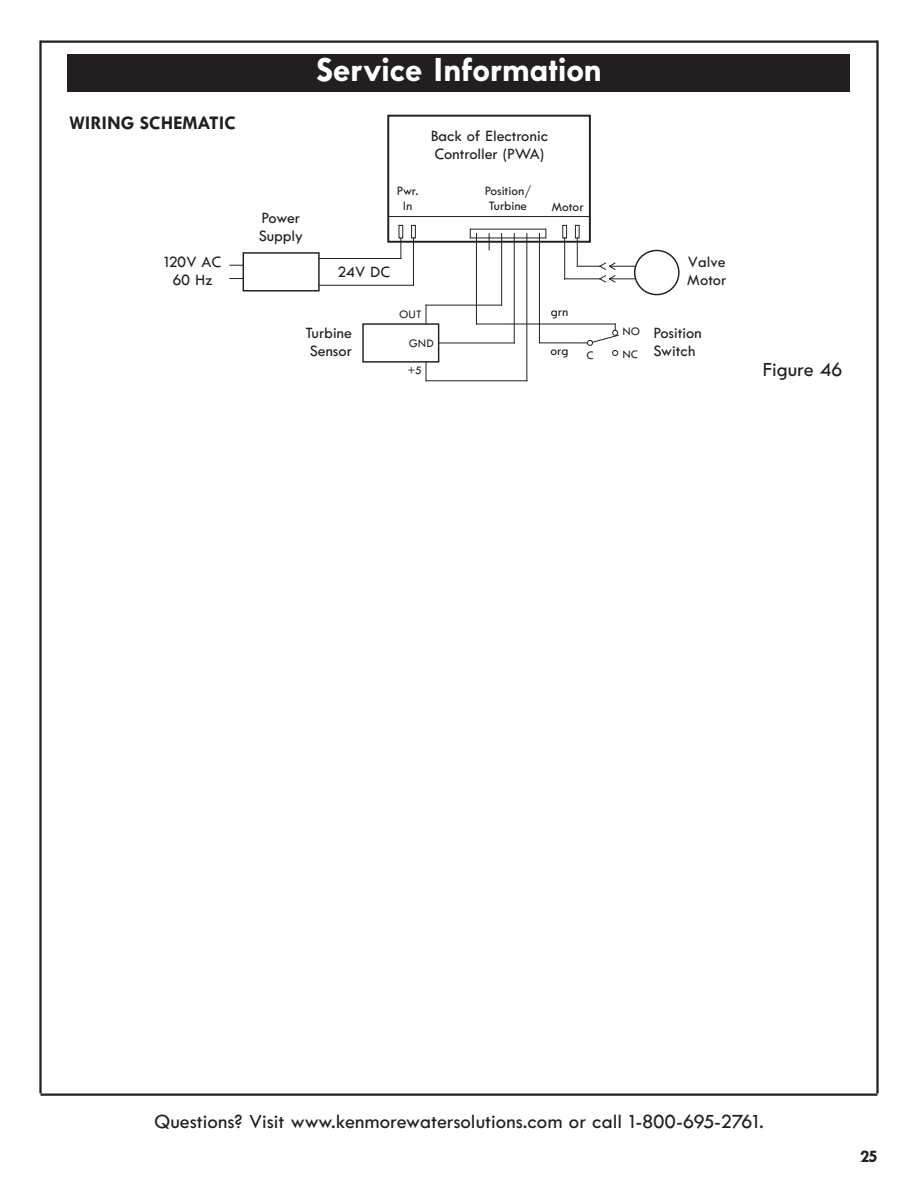
<style>
.page{position:relative;width:918px;height:1188px;background:#fff}
.page>*{position:absolute;margin:0;border:0;box-sizing:border-box;transform-origin:0 0}
.t1{font:36px "Tw Cen MT Boldfor Kenmore";color:#fff}
.t2{font:21px "Tw Cen MT Mediumfor Kenmore";color:#231f20}
.t3{font:19.5px "Tw Cen MT Boldfor Kenmore";color:#231f20}
.t4{font:18px "Tw Cen MT Boldfor Kenmore";color:#231f20}
.t5{font:16.5px/18px "Tw Cen MT Mediumfor Kenmore";color:#231f20}
.t6{font:13.5px/15px "Tw Cen MT Mediumfor Kenmore";color:#231f20;text-align:center}
.t7{font:12px "Tw Cen MT Mediumfor Kenmore";color:#231f20}
</style>
<div class="page">
<div style="left:575px;top:225px;width:5px;height:13px;border:1px solid #231f20"></div>
<div style="left:562px;top:225px;width:5px;height:13px;border:1px solid #231f20"></div>
<div style="left:411px;top:225px;width:5px;height:13px;border:1px solid #231f20"></div>
<div style="left:399px;top:225px;width:4px;height:13px;border:1px solid #231f20"></div>
<hr style="left:413px;top:238px;width:1px;height:47px;background:#231f20">
<hr style="left:319px;top:285px;width:94px;height:1px;background:#231f20">
<svg style="left:400px;top:238px;width:1px;height:20px"></svg>
<hr style="left:388px;top:216px;width:202px;height:1px;background:#231f20">
<div style="left:387px;top:115px;width:204px;height:128px;border:2px solid #231f20"></div>
<div style="left:243px;top:252px;width:77px;height:40px;border:1px solid #231f20"></div>
<hr style="left:319px;top:258px;width:82px;height:1px;background:#231f20">
<svg style="left:230px;top:265px;width:13px;height:1px"></svg>
<svg style="left:230px;top:278px;width:13px;height:1px"></svg>
<hr style="left:539px;top:234px;width:1px;height:109px;background:#231f20">
<hr style="left:526px;top:234px;width:1px;height:147px;background:#231f20">
<hr style="left:514px;top:234px;width:1px;height:109px;background:#231f20">
<hr style="left:501px;top:234px;width:1px;height:71px;background:#231f20">
<svg style="left:489px;top:234px;width:1px;height:16px"></svg>
<hr style="left:476px;top:234px;width:1px;height:90px;background:#231f20">
<hr style="left:426px;top:380px;width:101px;height:1px;background:#231f20">
<hr style="left:426px;top:305px;width:76px;height:1px;background:#231f20">
<div style="left:362px;top:323px;width:77px;height:40px;border:1px solid #231f20"></div>
<svg style="left:426px;top:305px;width:1px;height:19px"></svg>
<hr style="left:439px;top:342px;width:75px;height:1px;background:#231f20">
<svg style="left:426px;top:362px;width:1px;height:19px"></svg>
<hr style="left:564px;top:238px;width:1px;height:41px;background:#231f20">
<hr style="left:565px;top:278px;width:35px;height:1px;background:#231f20">
<svg style="left:577px;top:238px;width:103px;height:58px"></svg>
<hr style="left:540px;top:342px;width:47px;height:1px;background:#231f20">
<hr style="left:477px;top:323px;width:138px;height:1px;background:#231f20">
<svg style="left:586px;top:324px;width:33px;height:32px"></svg>
<hr style="left:40px;top:1094px;width:838px;height:2px;background:#231f20">
<hr style="left:40px;top:40px;width:838px;height:3px;background:#231f20">
<hr style="left:39px;top:40px;width:3px;height:1054px;background:#231f20">
<hr style="left:876px;top:40px;width:3px;height:1054px;background:#231f20">
<div style="left:68px;top:54px;width:782px;height:38px;background:#231f20"></div>
<p class="t3" style="left:69px;top:111px;width:168px">WIRING SCHEMATIC</p>
<p class="t5" style="left:164px;top:252px;width:59px;text-align:center">120V AC<br>60 Hz</p>
<h1 class="t1" style="left:316px;top:48px;width:287px">Service Information</h1>
<p class="t5" style="left:431px;top:126px;width:119px">Back of Electronic<br>Controller (PWA)</p>
<p class="t5" style="left:259px;top:209px;width:46px">Power<br>Supply</p>
<p class="t6" style="left:397px;top:183px;width:23px">Pwr.<br>In</p>
<p class="t6" style="left:485px;top:183px;width:48px">Position/<br>Turbine</p>
<p class="t5" style="left:338px;top:262px;width:54px">24V DC</p>
<p class="t5" style="left:305px;top:323px;width:48px">Turbine<br>Sensor</p>
<p class="t7" style="left:399px;top:307px;width:24px">OUT</p>
<p class="t7" style="left:409px;top:335px;width:27px">GND</p>
<p class="t7" style="left:408px;top:363px;width:15px">+5</p>
<p class="t6" style="left:551px;top:198px;width:34px">Motor</p>
<p class="t6" style="left:551px;top:304px;width:19px">grn</p>
<p class="t6" style="left:551px;top:343px;width:19px">org</p>
<p class="t7" style="left:586px;top:348px;width:9px">C</p>
<p class="t5" style="left:687px;top:253px;width:41px">Valve<br>Motor</p>
<p class="t7" style="left:622px;top:324px;width:19px">NO</p>
<p class="t5" style="left:622px;top:323px;width:81px;text-indent:31px">Position<br><sub>NC</sub> Switch</p>
<p class="t2" style="left:763px;top:356px;width:81px">Figure 46</p>
<p class="t2" style="left:154px;top:1109px;width:611px">Questions? Visit www.kenmorewatersolutions.com or call 1-800-695-2761.</p>
<p class="t4" style="left:860px;top:1145px;width:19px">25</p>
</div>
